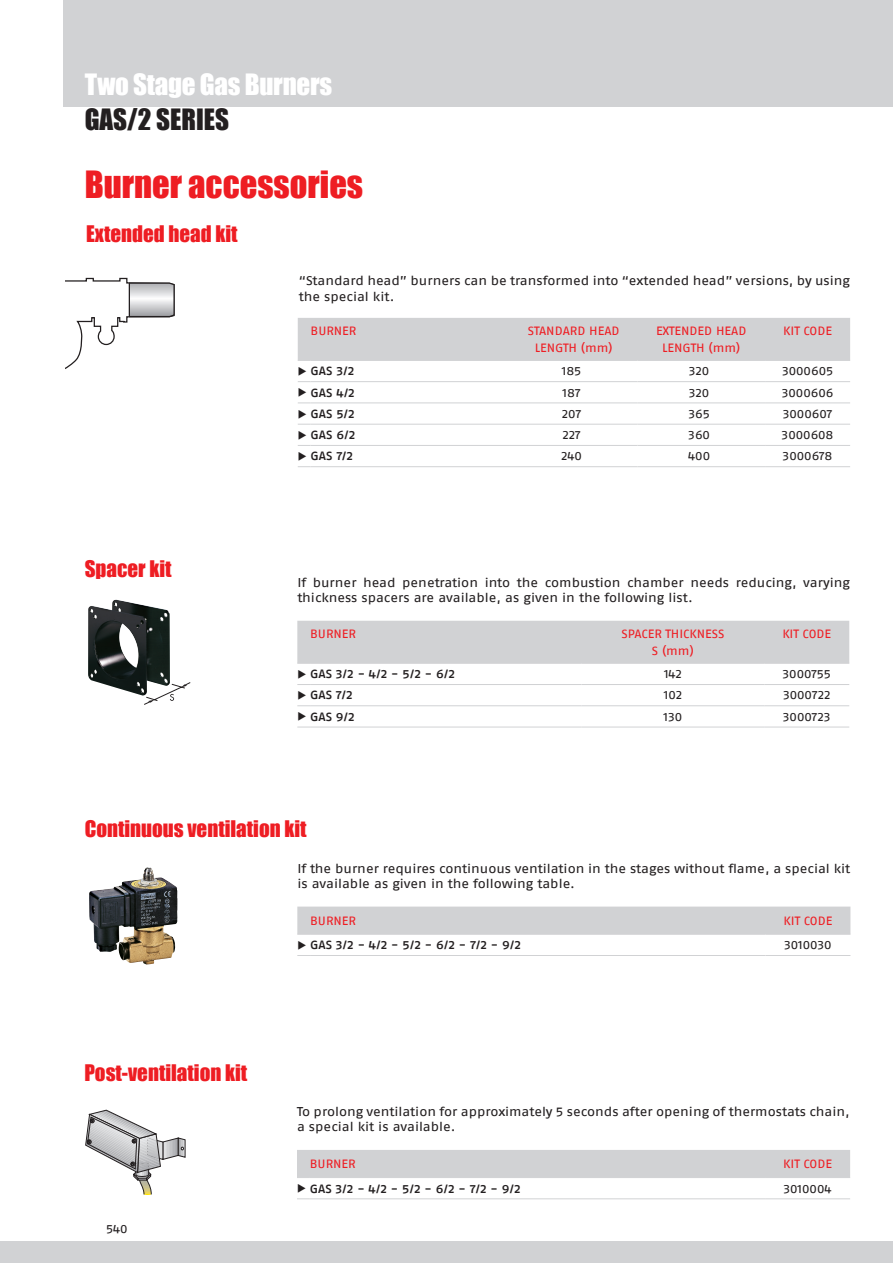
<style>
.page{position:relative;width:893px;height:1263px;background:#fff}
.page>*{position:absolute;margin:0;border:0;box-sizing:border-box;transform-origin:0 0}
.SOTTOtitolo{font:34.5px "Impact";color:#ee1d23}
.TITOLO{font:27px "Impact";letter-spacing:-.01em;color:#fff}
.NOME_prodotto_grigio{font:27px "Impact";color:#231f20}
.ARGOMENTI{font:21px "Impact";color:#ee1d23}
.TESTI_Accessori{font:12.75px/15.3px "Fago Ex Lf";color:#231f20}
.TESTATA_tabella_Acce{font:12px "Fago Ex Lf";color:#ee1d23}
.TESTI_tabella_Access{font:12px "Fago Ex Lf";color:#231f20}
.TESTI_tabella_Access-2{font:500 12px "Fago Ex Lf";color:#231f20}
</style>
<div class="page">
<div style="left:64px;top:0;width:829px;height:106px;background:#d1d2d4"></div>
<div style="left:0;top:1242px;width:893px;height:21px;background:#d1d2d4"></div>
<hr style="left:311px;top:381px;width:199px;height:1px;background:#d1d2d4">
<hr style="left:311px;top:402px;width:199px;height:1px;background:#d1d2d4">
<hr style="left:311px;top:424px;width:199px;height:1px;background:#d1d2d4">
<hr style="left:311px;top:445px;width:199px;height:1px;background:#d1d2d4">
<hr style="left:510px;top:381px;width:127px;height:1px;background:#d1d2d4">
<hr style="left:637px;top:381px;width:128px;height:1px;background:#d1d2d4">
<hr style="left:765px;top:381px;width:85px;height:1px;background:#d1d2d4">
<hr style="left:510px;top:402px;width:127px;height:1px;background:#d1d2d4">
<hr style="left:637px;top:402px;width:128px;height:1px;background:#d1d2d4">
<hr style="left:765px;top:402px;width:85px;height:1px;background:#d1d2d4">
<hr style="left:510px;top:424px;width:127px;height:1px;background:#d1d2d4">
<hr style="left:637px;top:424px;width:128px;height:1px;background:#d1d2d4">
<hr style="left:765px;top:424px;width:85px;height:1px;background:#d1d2d4">
<hr style="left:510px;top:445px;width:127px;height:1px;background:#d1d2d4">
<hr style="left:637px;top:445px;width:128px;height:1px;background:#d1d2d4">
<hr style="left:765px;top:445px;width:85px;height:1px;background:#d1d2d4">
<div style="left:298px;top:318px;width:552px;height:43px;background:#d1d2d4"></div>
<svg style="left:298px;top:445px;width:13px;height:1px"></svg>
<hr style="left:311px;top:466px;width:199px;height:1px;background:#d1d2d4">
<hr style="left:510px;top:466px;width:127px;height:1px;background:#d1d2d4">
<hr style="left:637px;top:466px;width:128px;height:1px;background:#d1d2d4">
<hr style="left:765px;top:466px;width:85px;height:1px;background:#d1d2d4">
<svg style="left:65px;top:277px;width:110px;height:92px"></svg>
<div style="left:297px;top:621px;width:552px;height:43px;background:#d1d2d4"></div>
<hr style="left:310px;top:663px;width:272px;height:1px;background:#d1d2d4">
<hr style="left:582px;top:663px;width:182px;height:1px;background:#d1d2d4">
<hr style="left:764px;top:663px;width:85px;height:1px;background:#d1d2d4">
<svg style="left:297px;top:684px;width:13px;height:1px"></svg>
<hr style="left:310px;top:684px;width:272px;height:1px;background:#d1d2d4">
<hr style="left:310px;top:705px;width:272px;height:1px;background:#d1d2d4">
<hr style="left:582px;top:684px;width:182px;height:1px;background:#d1d2d4">
<hr style="left:764px;top:684px;width:85px;height:1px;background:#d1d2d4">
<hr style="left:582px;top:705px;width:182px;height:1px;background:#d1d2d4">
<hr style="left:764px;top:705px;width:85px;height:1px;background:#d1d2d4">
<svg style="left:297px;top:727px;width:13px;height:1px"></svg>
<hr style="left:310px;top:727px;width:272px;height:1px;background:#d1d2d4">
<hr style="left:582px;top:727px;width:182px;height:1px;background:#d1d2d4">
<hr style="left:764px;top:727px;width:85px;height:1px;background:#d1d2d4">
<img style="left:88px;top:600px;width:82px;height:95px">
<svg style="left:144px;top:682px;width:47px;height:23px"></svg>
<svg style="left:297px;top:955px;width:13px;height:1px"></svg>
<hr style="left:310px;top:955px;width:455px;height:1px;background:#d1d2d4">
<hr style="left:765px;top:955px;width:85px;height:1px;background:#d1d2d4">
<img style="left:89px;top:867px;width:88px;height:98px">
<div style="left:297px;top:1150px;width:553px;height:28px;background:#d1d2d4"></div>
<hr style="left:310px;top:1177px;width:455px;height:1px;background:#d1d2d4">
<hr style="left:765px;top:1177px;width:85px;height:1px;background:#d1d2d4">
<hr style="left:310px;top:1198px;width:455px;height:1px;background:#d1d2d4">
<hr style="left:765px;top:1198px;width:85px;height:1px;background:#d1d2d4">
<svg style="left:85px;top:1110px;width:101px;height:85px"></svg>
<svg style="left:298px;top:381px;width:13px;height:1px"></svg>
<svg style="left:298px;top:402px;width:13px;height:1px"></svg>
<svg style="left:298px;top:424px;width:13px;height:1px"></svg>
<svg style="left:298px;top:466px;width:13px;height:1px"></svg>
<svg style="left:297px;top:705px;width:13px;height:1px"></svg>
<svg style="left:297px;top:906px;width:553px;height:29px;background:#d2d3d5"></svg>
<svg style="left:297px;top:1198px;width:13px;height:1px"></svg>
<p class="TITOLO" style="left:85px;top:64px;width:249px">Two Stage Gas Burners</p>
<p class="NOME_prodotto_grigio" style="left:85px;top:98px;width:146px">GAS/2 SERIES</p>
<p class="SOTTOtitolo" style="left:85px;top:158px;width:280px">Burner accessories</p>
<p class="ARGOMENTI" style="left:86px;top:217px;width:153px">Extended head kit</p>
<p class="TESTI_Accessori" style="left:299px;top:273px;width:553px">“Standard head” burners can be transformed into “extended head” versions, by using the special kit.</p>
<p class="TESTATA_tabella_Acce" style="left:311px;top:324px;width:47px">BURNER</p>
<p class="TESTATA_tabella_Acce" style="left:528px;top:324px;width:93px">STANDARD HEAD</p>
<p class="TESTATA_tabella_Acce" style="left:535px;top:340px;width:80px">LENGTH (mm)</p>
<p class="TESTATA_tabella_Acce" style="left:783px;top:324px;width:50px">KIT CODE</p>
<p class="TESTATA_tabella_Acce" style="left:656px;top:324px;width:92px">EXTENDED HEAD</p>
<p class="TESTATA_tabella_Acce" style="left:662px;top:340px;width:80px">LENGTH (mm)</p>
<p class="ARGOMENTI" style="left:85px;top:553px;width:88px">Spacer kit</p>
<p class="TESTI_tabella_Access-2" style="left:311px;top:364px;width:45px">GAS 3/2</p>
<p class="TESTI_tabella_Access" style="left:562px;top:364px;width:21px">185</p>
<p class="TESTI_tabella_Access" style="left:689px;top:364px;width:22px">320</p>
<p class="TESTI_tabella_Access" style="left:782px;top:364px;width:53px">3000605</p>
<p class="TESTI_tabella_Access-2" style="left:311px;top:385px;width:46px">GAS 4/2</p>
<p class="TESTI_tabella_Access" style="left:563px;top:385px;width:20px">187</p>
<p class="TESTI_tabella_Access" style="left:689px;top:385px;width:22px">320</p>
<p class="TESTI_tabella_Access" style="left:782px;top:385px;width:53px">3000606</p>
<p class="TESTI_tabella_Access-2" style="left:311px;top:406px;width:46px">GAS 5/2</p>
<p class="TESTI_tabella_Access" style="left:562px;top:406px;width:21px">207</p>
<p class="TESTI_tabella_Access" style="left:688px;top:406px;width:23px">365</p>
<p class="TESTI_tabella_Access" style="left:783px;top:406px;width:51px">3000607</p>
<p class="TESTI_tabella_Access-2" style="left:311px;top:428px;width:46px">GAS 6/2</p>
<p class="TESTI_tabella_Access" style="left:562px;top:428px;width:20px">227</p>
<p class="TESTI_tabella_Access" style="left:688px;top:428px;width:23px">360</p>
<p class="TESTI_tabella_Access" style="left:782px;top:428px;width:53px">3000608</p>
<p class="TESTI_tabella_Access-2" style="left:311px;top:449px;width:44px">GAS 7/2</p>
<p class="TESTI_tabella_Access" style="left:561px;top:449px;width:22px">240</p>
<p class="TESTI_tabella_Access" style="left:688px;top:449px;width:23px">400</p>
<p class="TESTI_tabella_Access" style="left:783px;top:449px;width:51px">3000678</p>
<p class="TESTI_Accessori" style="left:297px;top:574px;width:554px">If burner head penetration into the combustion chamber needs reducing, varying thickness spacers are available, as given in the following list.</p>
<p class="TESTATA_tabella_Acce" style="left:310px;top:627px;width:47px">BURNER</p>
<p class="TESTATA_tabella_Acce" style="left:621px;top:627px;width:104px">SPACER THICKNESS</p>
<p class="TESTATA_tabella_Acce" style="left:652px;top:643px;width:44px">S (mm)</p>
<p class="TESTATA_tabella_Acce" style="left:782px;top:627px;width:50px">KIT CODE</p>
<p class="TESTI_tabella_Access-2" style="left:310px;top:667px;width:146px">GAS 3/2 - 4/2 - 5/2 - 6/2</p>
<p class="TESTI_tabella_Access" style="left:664px;top:667px;width:19px">142</p>
<p class="TESTI_tabella_Access" style="left:782px;top:667px;width:50px">3000755</p>
<p class="TESTI_tabella_Access-2" style="left:310px;top:688px;width:44px">GAS 7/2</p>
<p class="TESTI_tabella_Access" style="left:664px;top:688px;width:20px">102</p>
<p class="TESTI_tabella_Access" style="left:783px;top:688px;width:49px">3000722</p>
<p class="TESTI_tabella_Access-2" style="left:310px;top:709px;width:46px">GAS 9/2</p>
<p class="TESTI_tabella_Access" style="left:664px;top:709px;width:20px">130</p>
<p class="TESTI_tabella_Access" style="left:783px;top:709px;width:49px">3000723</p>
<p class="ARGOMENTI" style="left:85px;top:813px;width:223px">Continuous ventilation kit</p>
<p class="TESTI_Accessori" style="left:297px;top:860px;width:554px">If the burner requires continuous ventilation in the stages without flame, a special kit is available as given in the following table.</p>
<p class="ARGOMENTI" style="left:84px;top:1056px;width:164px">Post-ventilation kit</p>
<p class="TESTI_tabella_Access" style="left:106px;top:1222px;width:23px">540</p>
<p class="TESTATA_tabella_Acce" style="left:310px;top:913px;width:47px">BURNER</p>
<p class="TESTATA_tabella_Acce" style="left:783px;top:913px;width:50px">KIT CODE</p>
<p class="TESTI_tabella_Access-2" style="left:310px;top:938px;width:212px">GAS 3/2 - 4/2 - 5/2 - 6/2 - 7/2 - 9/2</p>
<p class="TESTI_tabella_Access" style="left:784px;top:938px;width:49px">3010030</p>
<p class="TESTI_Accessori" style="left:297px;top:1103px;width:554px">To prolong ventilation for approximately 5 seconds after opening of thermostats chain, a special kit is available.</p>
<p class="TESTATA_tabella_Acce" style="left:310px;top:1157px;width:47px">BURNER</p>
<p class="TESTATA_tabella_Acce" style="left:783px;top:1157px;width:50px">KIT CODE</p>
<p class="TESTI_tabella_Access-2" style="left:310px;top:1181px;width:212px">GAS 3/2 - 4/2 - 5/2 - 6/2 - 7/2 - 9/2</p>
<p class="TESTI_tabella_Access" style="left:784px;top:1181px;width:50px">3010004</p>
</div>
